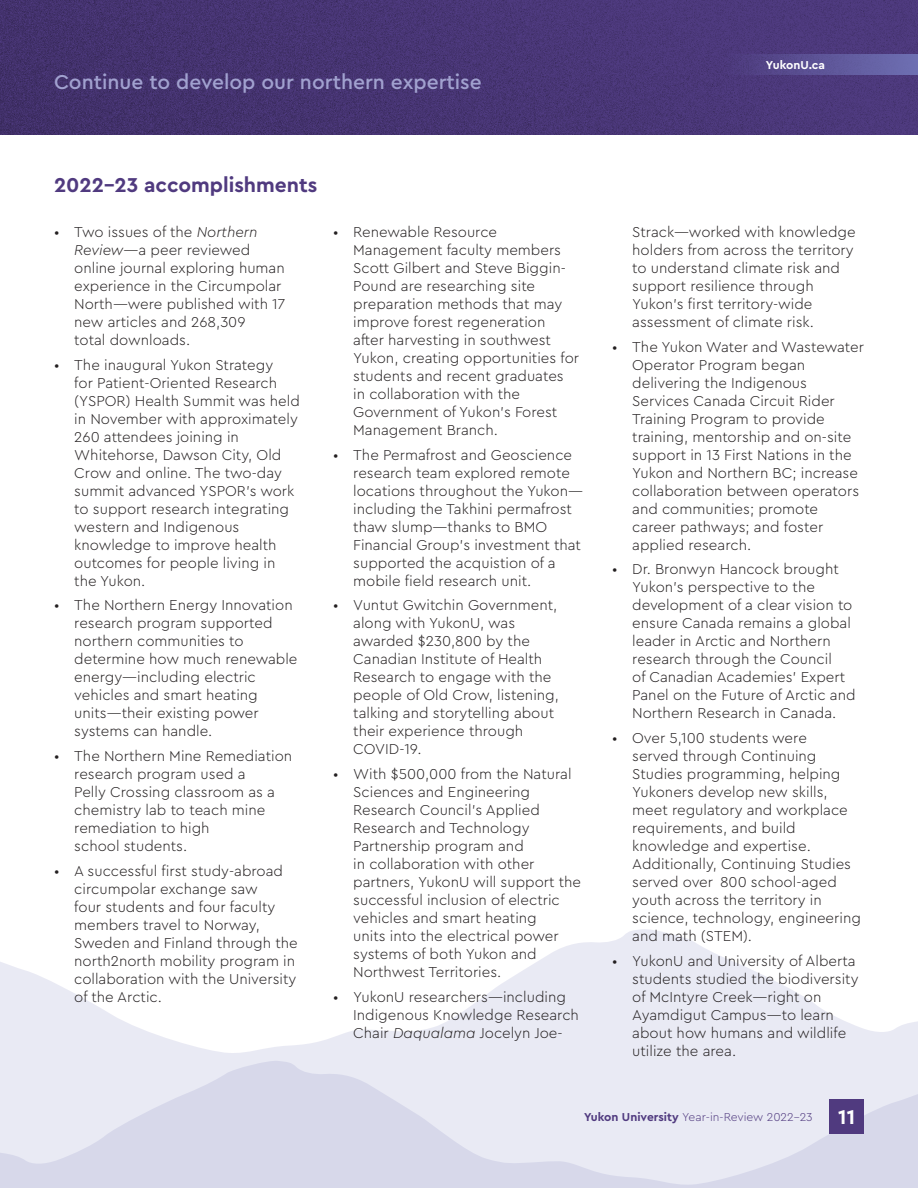
<style>
.page{position:relative;width:918px;height:1188px;background:#fff}
.page>*{position:absolute;margin:0;border:0;box-sizing:border-box;transform-origin:0 0}
.t1{font:500 21px "Cera Pro";color:#a1a1cf}
.t2{font:700 21px "Cera Pro";color:#503a7f}
.t3{font:700 21px "Cera Pro";color:#fff}
.t4{font:300 15px/18px "Cera Pro";color:#231f20}
.t5{font:300 12px "Cera Pro";color:#503a7f}
.t6{font:700 12px "Cera Pro";color:#fff}
.s1{font-style:italic}
.s2{font-weight:700}
</style>
<div class="page">
<img style="left:0;top:0;width:918px;height:134px">
<svg style="left:0;top:929px;width:918px;height:132px"></svg>
<svg style="left:0;top:1061px;width:918px;height:127px;background:#e0e1ef"></svg>
<div style="left:829px;top:1099px;width:35px;height:35px;background:#503a7f"></div>
<div style="left:665px;top:54px;width:253px;height:20px;background:linear-gradient(to right,#452e70,#6c6db0)"></div>
<p class="t1" style="left:54px;top:68px;width:429px">Continue to develop our northern expertise</p>
<p class="t6" style="left:766px;top:57px;width:61px">YukonU.ca</p>
<p class="t2" style="left:54px;top:171px;width:265px">2022-23 accomplishments</p>
<p class="t4" style="left:74px;top:222px;width:212px;text-indent:-20px">• Two issues of the <span class="s1">Northern<br>Review</span>—a peer reviewed online journal exploring human experience in the Circumpolar<br>North—were published with 17 new articles and 268,309<br>total downloads.</p>
<p class="t4" style="left:74px;top:355px;width:227px;text-indent:-20px">• The inaugural Yukon Strategy<br>for Patient-Oriented Research (YSPOR) Health Summit was held in November with approximately<br>260 attendees joining in<br>Whitehorse, Dawson City, Old<br>Crow and online. The two-day summit advanced YSPOR’s work to support research integrating western and Indigenous knowledge to improve health outcomes for people living in the Yukon.</p>
<p class="t4" style="left:74px;top:596px;width:225px;text-indent:-20px">• The Northern Energy Innovation research program supported northern communities to determine how much renewable energy—including electric vehicles and smart heating units—their existing power systems can handle.</p>
<p class="t4" style="left:74px;top:746px;width:219px;text-indent:-20px">• The Northern Mine Remediation research program used a<br>Pelly Crossing classroom as a chemistry lab to teach mine remediation to high<br>school students.</p>
<p class="t4" style="left:74px;top:861px;width:225px;text-indent:-20px">• A successful first study-abroad circumpolar exchange saw<br>four students and four faculty members travel to Norway,<br>Sweden and Finland through the north2north mobility program in collaboration with the University of the Arctic.</p>
<p class="t4" style="left:353px;top:222px;width:227px;text-indent:-20px">• Renewable Resource<br>Management faculty members<br>Scott Gilbert and Steve Biggin-<br>Pound are researching site preparation methods that may improve forest regeneration after harvesting in southwest<br>Yukon, creating opportunities for students and recent graduates in collaboration with the<br>Government of Yukon’s Forest<br>Management Branch.</p>
<p class="t4" style="left:353px;top:445px;width:231px;text-indent:-20px">• The Permafrost and Geoscience research team explored remote locations throughout the Yukon— including the Takhini permafrost thaw slump—thanks to BMO<br>Financial Group’s investment that supported the acquistion of a mobile field research unit.</p>
<p class="t4" style="left:353px;top:596px;width:207px;text-indent:-20px">• Vuntut Gwitchin Government, along with YukonU, was awarded $230,800 by the<br>Canadian Institute of Health<br>Research to engage with the people of Old Crow, listening, talking and storytelling about their experience through<br>COVID-19.</p>
<p class="t4" style="left:353px;top:764px;width:229px;text-indent:-20px">• With $500,000 from the Natural<br>Sciences and Engineering<br>Research Council’s Applied<br>Research and Technology<br>Partnership program and<br>in collaboration with other partners, YukonU will support the successful inclusion of electric vehicles and smart heating<br>units into the electrical power systems of both Yukon and<br>Northwest Territories.</p>
<p class="t4" style="left:353px;top:987px;width:227px;text-indent:-20px">• YukonU researchers—including<br>Indigenous Knowledge Research<br>Chair <span class="s1">Daqualama</span> Jocelyn Joe-</p>
<p class="t4" style="left:632px;top:222px;width:225px">Strack—worked with knowledge holders from across the territory to understand climate risk and support resilience through<br>Yukon’s first territory-wide assessment of climate risk.</p>
<p class="t4" style="left:632px;top:337px;width:233px;text-indent:-20px">• The Yukon Water and Wastewater<br>Operator Program began delivering the Indigenous<br>Services Canada Circuit Rider<br>Training Program to provide training, mentorship and on-site support in 13 First Nations in the<br>Yukon and Northern BC; increase collaboration between operators and communities; promote career pathways; and foster applied research.</p>
<p class="t4" style="left:632px;top:560px;width:225px;text-indent:-20px">• Dr. Bronwyn Hancock brought<br>Yukon’s perspective to the development of a clear vision to ensure Canada remains a global leader in Arctic and Northern research through the Council<br>of Canadian Academies’ Expert<br>Panel on the Future of Arctic and<br>Northern Research in Canada.</p>
<p class="t4" style="left:632px;top:728px;width:230px;text-indent:-20px">• Over 5,100 students were<br>served through Continuing<br>Studies programming, helping<br>Yukoners develop new skills, meet regulatory and workplace requirements, and build knowledge and expertise.<br>Additionally, Continuing Studies served over 800 school-aged youth across the territory in science, technology, engineering and math (STEM).</p>
<p class="t4" style="left:632px;top:951px;width:228px;text-indent:-20px">• YukonU and University of Alberta students studied the biodiversity of McIntyre Creek—right on<br>Ayamdigut Campus—to learn about how humans and wildlife utilize the area.</p>
<p class="t5" style="left:584px;top:1109px;width:230px"><span class="s2">Yukon University</span> Year-in-Review 2022-23</p>
<p class="t3" style="left:838px;top:1103px;width:18px">11</p>
</div>
